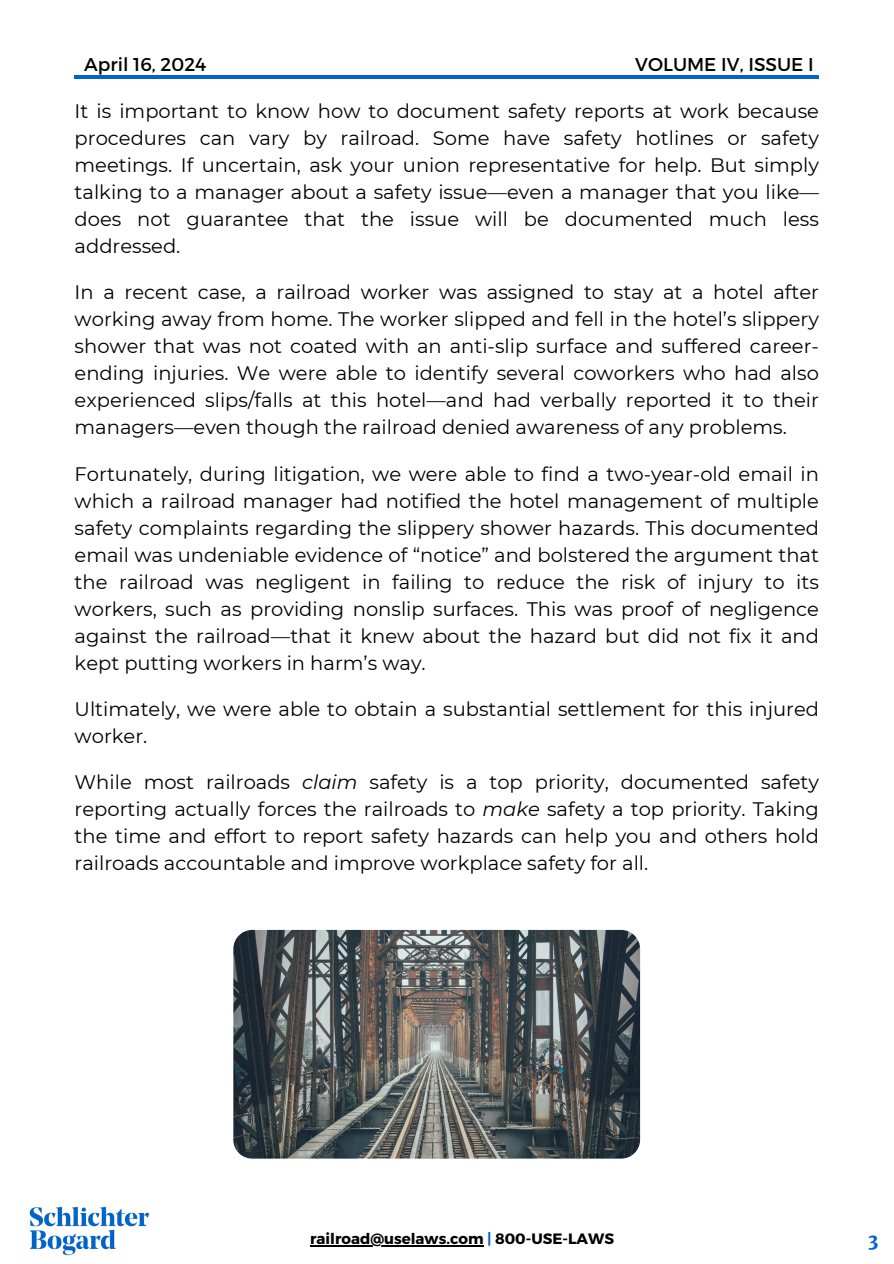
<style>
.page{position:relative;width:894px;height:1264px;background:#fff}
.page>*{position:absolute;margin:0;border:0;box-sizing:border-box;transform-origin:0 0}
.t1{font:19.5px/27px "Montserrat";color:#000;text-align:justify}
.t2{font:18.6px "Montserrat";color:#000}
.t3{font:900 18px "Merriweather";color:#0064cb}
.t4{font:700 15px "Montserrat";color:#000}
.s1{font-style:italic}
.s2{color:#0064cb}
</style>
<div class="page">
<hr style="left:74px;top:75px;width:744px;height:3px;background:#0064cb">
<hr style="left:310px;top:1245px;width:173px;height:1px;background:#000">
<img style="left:29px;top:1206px;width:121px;height:50px">
<img style="left:233px;top:929px;width:407px;height:229px;border-radius:19px">
<h2 class="t2" style="left:84px;top:52px;width:124px">April 16, 2024</h2>
<h2 class="t2" style="left:635px;top:52px;width:180px">VOLUME IV, ISSUE I</h2>
<h2 class="t1" style="left:75px;top:98px;width:745px">It is important to know how to document safety reports at work because procedures can vary by railroad. Some have safety hotlines or safety meetings. If uncertain, ask your union representative for help. But simply talking to a manager about a safety issue—even a manager that you like— does not guarantee that the issue will be documented much less addressed.</h2>
<h1 class="t1" style="left:75px;top:279px;width:745px">In a recent case, a railroad worker was assigned to stay at a hotel after working away from home. The worker slipped and fell in the hotel’s slippery shower that was not coated with an anti-slip surface and suffered career&shy;ending injuries. We were able to identify several coworkers who had also experienced slips/falls at this hotel—and had verbally reported it to their managers—even though the railroad denied awareness of any problems.</h1>
<h2 class="t1" style="left:75px;top:460px;width:745px">Fortunately, during litigation, we were able to find a two-year-old email in which a railroad manager had notified the hotel management of multiple safety complaints regarding the slippery shower hazards. This documented email was undeniable evidence of “notice” and bolstered the argument that the railroad was negligent in failing to reduce the risk of injury to its workers, such as providing nonslip surfaces. This was proof of negligence against the railroad—that it knew about the hazard but did not fix it and kept putting workers in harm’s way.</h2>
<h2 class="t1" style="left:75px;top:695px;width:745px">Ultimately, we were able to obtain a substantial settlement for this injured worker.</h2>
<h2 class="t1" style="left:75px;top:768px;width:745px">While most railroads <span class="s1">claim</span> safety is a top priority, documented safety reporting actually forces the railroads to <span class="s1">make</span> safety a top priority. Taking the time and effort to report safety hazards can help you and others hold railroads accountable and improve workplace safety for all.</h2>
<p class="t4" style="left:310px;top:1229px;width:305px">railroad@uselaws.com <span class="s2">|</span> 800-USE-LAWS</p>
<p class="t3" style="left:867px;top:1229px;width:12px">3</p>
</div>
